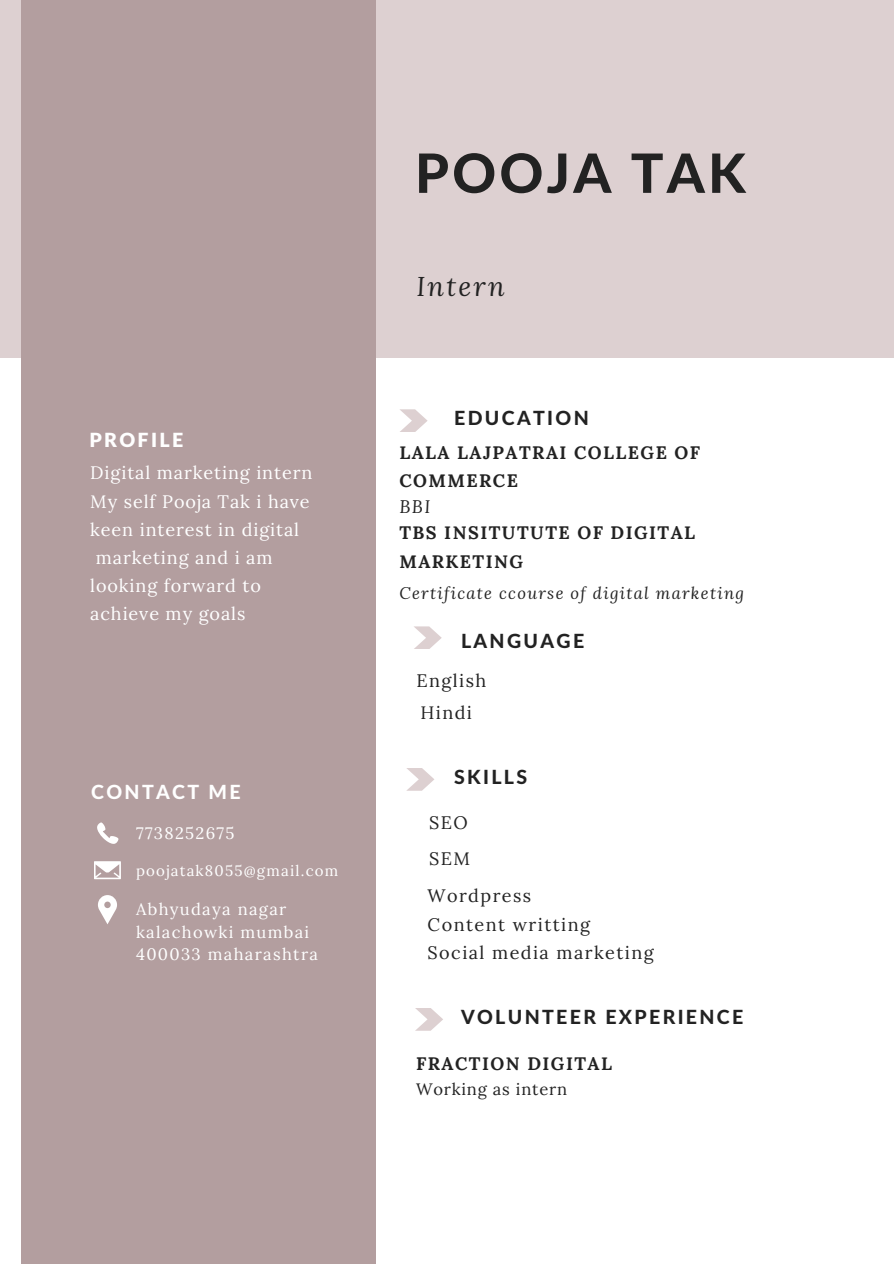
<style>
.page{position:relative;width:894px;height:1264px;background:#fff}
.page>*{position:absolute;margin:0;border:0;box-sizing:border-box;transform-origin:0 0}
.t1{font:800 54.15px "Lato Latin";letter-spacing:.06em;color:#222}
.t2{font:italic 27.15px "Lora";letter-spacing:.08em;color:#222}
.t3{font:800 19.5px "Lato Latin";letter-spacing:.12em;color:#222}
.t4{font:800 19.5px "Lato Latin";letter-spacing:.12em;color:#fff}
.t5{font:900 19.5px "Lato Latin";letter-spacing:.12em;color:#fff}
.t6{font:18px "Lora";letter-spacing:.05em;color:#fff}
.t7{font:700 18px/28.2px "Lora";letter-spacing:.08em;color:#222}
.t8{font:18px "Lora";letter-spacing:.08em;color:#222}
.t9{font:italic 18px "Lora";color:#222}
.t10{font:16.5px/22.5px "Lora";letter-spacing:.08em;color:#fff}
.t11{font:italic 16.5px "Lora";letter-spacing:.08em;color:#222}
.t12{font:16.5px "Lora";letter-spacing:.05em;color:#222}
.t13{font:15px "Lora";letter-spacing:.08em;color:#fff}
</style>
<div class="page">
<div style="left:0;top:0;width:893px;height:357px;background:#ddd0d1"></div>
<div style="left:21px;top:0;width:354px;height:1263px;background:#b39e9f"></div>
<svg style="left:97px;top:822px;width:21px;height:21px"></svg>
<svg style="left:94px;top:861px;width:27px;height:18px"></svg>
<svg style="left:98px;top:895px;width:19px;height:29px"></svg>
<svg style="left:400px;top:409px;width:27px;height:23px"></svg>
<svg style="left:414px;top:626px;width:27px;height:23px"></svg>
<svg style="left:406px;top:768px;width:28px;height:22px"></svg>
<svg style="left:415px;top:1008px;width:28px;height:22px"></svg>
<p class="t5" style="left:89px;top:431px;width:95px">PROFILE</p>
<p class="t6" style="left:90px;top:461px;width:223px">Digital marketing intern</p>
<p class="t6" style="left:90px;top:489px;width:221px">My self Pooja Tak i have</p>
<p class="t6" style="left:90px;top:517px;width:210px">keen interest in digital</p>
<p class="t6" style="left:96px;top:546px;width:178px">marketing and i am</p>
<p class="t6" style="left:90px;top:574px;width:172px">looking forward to</p>
<p class="t6" style="left:90px;top:602px;width:157px">achieve my goals</p>
<p class="t4" style="left:91px;top:783px;width:151px">CONTACT ME</p>
<p class="t10" style="left:136px;top:822px;width:100px">7738252675</p>
<p class="t13" style="left:136px;top:861px;width:204px">poojatak8055@gmail.com</p>
<p class="t10" style="left:136px;top:898px;width:183px">Abhyudaya nagar kalachowki mumbai<br>400033 maharashtra</p>
<p class="t1" style="left:415px;top:149px;width:332px">POOJA TAK</p>
<p class="t2" style="left:416px;top:268px;width:90px">Intern</p>
<p class="t3" style="left:454px;top:409px;width:136px">EDUCATION</p>
<p class="t7" style="left:399px;top:438px;width:302px">LALA LAJPATRAI COLLEGE OF<br>COMMERCE</p>
<p class="t9" style="left:399px;top:494px;width:33px">BBI</p>
<p class="t7" style="left:399px;top:518px;width:297px">TBS INSITUTUTE OF DIGITAL<br>MARKETING</p>
<p class="t11" style="left:399px;top:582px;width:346px">Certificate ccourse of digital marketing</p>
<p class="t3" style="left:461px;top:632px;width:125px">LANGUAGE</p>
<p class="t8" style="left:416px;top:669px;width:71px">English</p>
<p class="t8" style="left:420px;top:701px;width:53px">Hindi</p>
<p class="t3" style="left:454px;top:768px;width:75px">SKILLS</p>
<p class="t8" style="left:429px;top:810px;width:40px">SEO</p>
<p class="t8" style="left:429px;top:846px;width:42px">SEM</p>
<p class="t8" style="left:427px;top:884px;width:105px">Wordpress</p>
<p class="t8" style="left:427px;top:912px;width:164px">Content writting</p>
<p class="t8" style="left:427px;top:940px;width:227px">Social media marketing</p>
<p class="t3" style="left:461px;top:1008px;width:284px">VOLUNTEER EXPERIENCE</p>
<p class="t7" style="left:416px;top:1049px;width:197px">FRACTION DIGITAL</p>
<p class="t12" style="left:416px;top:1078px;width:153px">Working as intern</p>
</div>
